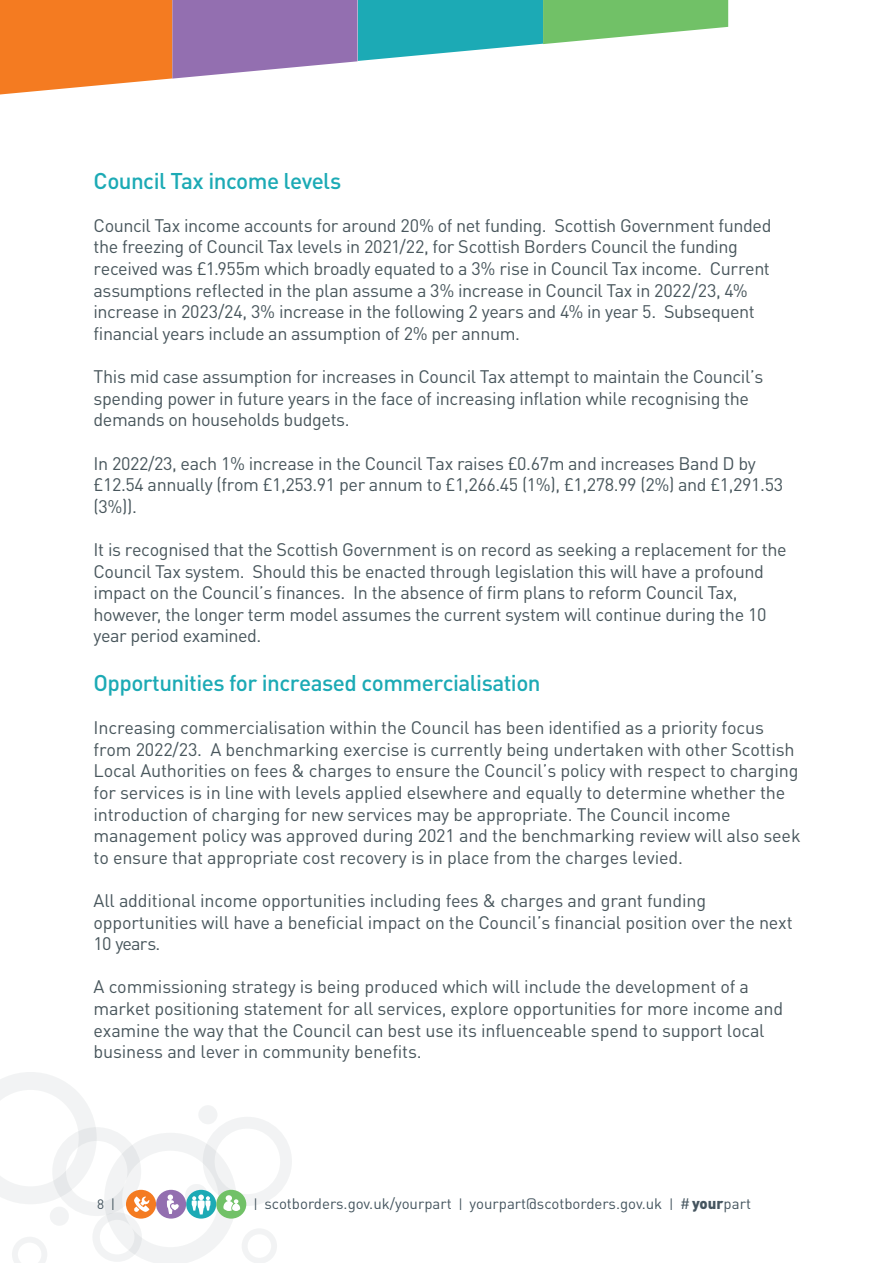
<style>
.page{position:relative;width:893px;height:1263px;background:#fff}
.page>*{position:absolute;margin:0;border:0;box-sizing:border-box;transform-origin:0 0}
.Body_Copy{font:500 22.5px "DIN";letter-spacing:-.025em;color:#1caab5}
.Body_Copy-2{font:18px/21.6px "DIN";letter-spacing:-.015em;color:#48565c}
.t1{font:15px "DIN";color:#45555f}
.t2{font:13.5px "DIN";color:#45555f}
.s1{font-size:13.5px}
.s2{font-weight:900}
</style>
<div class="page">
<div style="left:52px;top:1127px;width:89px;height:89px;border:14px solid #45555f;border-radius:50%"></div>
<div style="left:203px;top:1117px;width:89px;height:89px;border:12px solid #45555f;border-radius:50%"></div>
<svg style="left:0;top:1072px;width:97px;height:132px"></svg>
<div style="left:92px;top:1212px;width:50px;height:50px;border:8px solid #45555f;border-radius:50%"></div>
<div style="left:242px;top:1228px;width:35px;height:35px;border:6px solid #45555f;border-radius:50%"></div>
<svg style="left:12px;top:1237px;width:35px;height:26px"></svg>
<div style="left:50px;top:1206px;width:19px;height:20px;background:#f2f3f4;border-radius:50%"></div>
<div style="left:216px;top:1190px;width:30px;height:28px;background:#71c167;border-radius:50%"></div>
<svg style="left:104px;top:1133px;width:136px;height:130px"></svg>
<div style="left:198px;top:1105px;width:19px;height:19px;background:#f2f3f4;border-radius:50%"></div>
<svg style="left:0;top:0;width:728px;height:94px"></svg>
<p class="Body_Copy" style="left:94px;top:166px;width:249px">Council Tax income levels</p>
<p class="Body_Copy-2" style="left:94px;top:214px;width:679px">Council Tax income accounts for around 20% of net funding. Scottish Government funded the freezing of Council Tax levels in 2021/22, for Scottish Borders Council the funding received was £1.955m which broadly equated to a 3% rise in Council Tax income. Current assumptions reflected in the plan assume a 3% increase in Council Tax in 2022/23, 4% increase in 2023/24, 3% increase in the following 2 years and 4% in year 5. Subsequent financial years include an assumption of 2% per annum.</p>
<p class="Body_Copy-2" style="left:94px;top:365px;width:671px">This mid case assumption for increases in Council Tax attempt to maintain the Council’s spending power in future years in the face of increasing inflation while recognising the demands on households budgets.</p>
<p class="Body_Copy-2" style="left:94px;top:452px;width:691px">In 2022/23, each 1% increase in the Council Tax raises £0.67m and increases Band D by £12.54 annually (from £1,253.91 per annum to £1,266.45 (1%), £1,278.99 (2%) and £1,291.53 (3%)).</p>
<p class="Body_Copy-2" style="left:94px;top:538px;width:695px">It is recognised that the Scottish Government is on record as seeking a replacement for the Council Tax system. Should this be enacted through legislation this will have a profound impact on the Council’s finances. In the absence of firm plans to reform Council Tax, however, the longer term model assumes the current system will continue during the 10 year period examined.</p>
<p class="Body_Copy" style="left:94px;top:668px;width:449px">Opportunities for increased commercialisation</p>
<p class="Body_Copy-2" style="left:94px;top:716px;width:709px">Increasing commercialisation within the Council has been identified as a priority focus from 2022/23. A benchmarking exercise is currently being undertaken with other Scottish Local Authorities on fees &amp; charges to ensure the Council’s policy with respect to charging for services is in line with levels applied elsewhere and equally to determine whether the introduction of charging for new services may be appropriate. The Council income management policy was approved during 2021 and the benchmarking review will also seek to ensure that appropriate cost recovery is in place from the charges levied.</p>
<p class="Body_Copy-2" style="left:94px;top:889px;width:701px">All additional income opportunities including fees &amp; charges and grant funding opportunities will have a beneficial impact on the Council’s financial position over the next<br>10 years.</p>
<p class="Body_Copy-2" style="left:94px;top:976px;width:691px">A commissioning strategy is being produced which will include the development of a market positioning statement for all services, explore opportunities for more income and examine the way that the Council can best use its influenceable spend to support local business and lever in community benefits.</p>
<p class="t2" style="left:97px;top:1196px;width:19px">8 |</p>
<p class="t1" style="left:253px;top:1194px;width:499px"><span class="s1">|</span> scotborders.gov.uk/yourpart <span class="s1">|</span> yourpart@scotborders.gov.uk <span class="s1">|</span> #<span class="s2">your</span>part</p>
</div>
